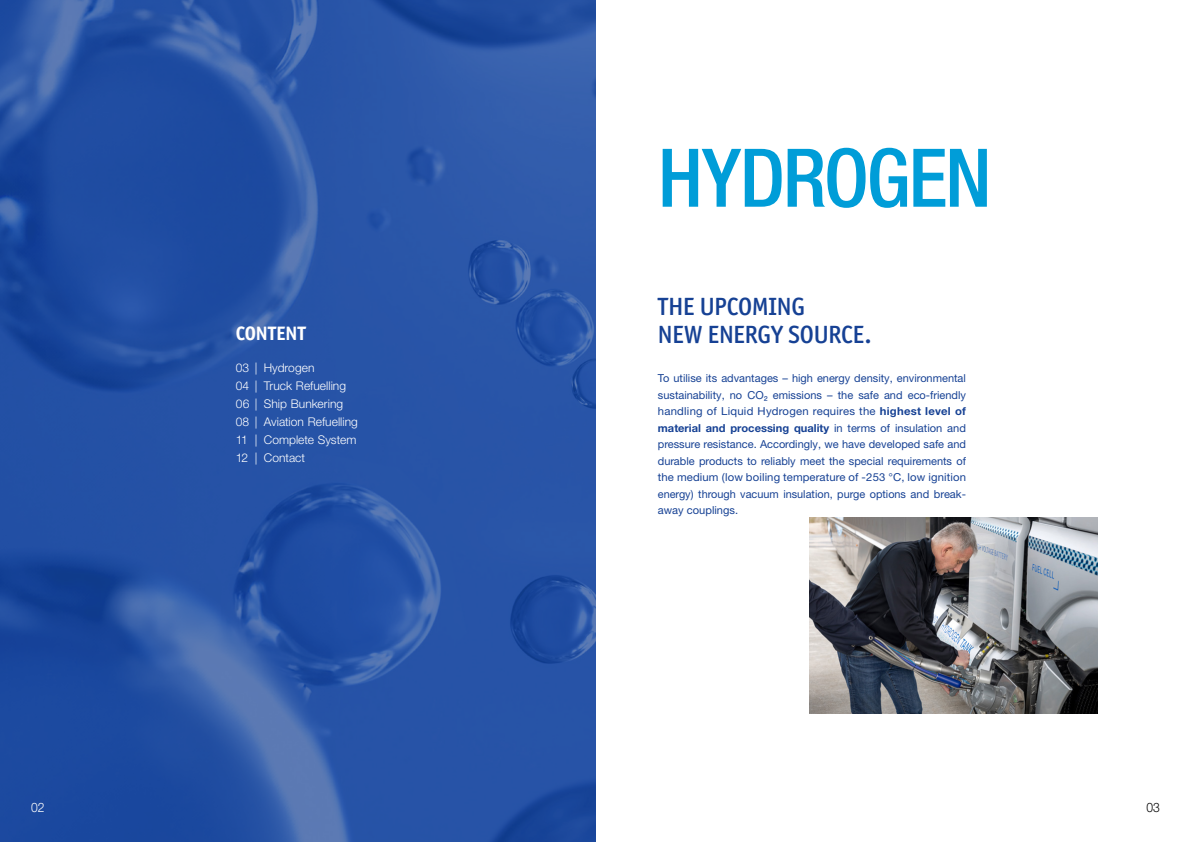
<style>
.page{position:relative;width:1191px;height:842px;background:#fff}
.page>*{position:absolute;margin:0;border:0;box-sizing:border-box;transform-origin:0 0}
.t1{font:500 condensed 81px "Helvetica Neue LTW1 G";letter-spacing:-.025em;color:#009dd8}
.t2{font:500 25px/28px "Officina Sans ITC Std";letter-spacing:-.01em;color:#164194}
.t3{font:700 19.5px "Officina Sans ITC Std";letter-spacing:.005em;color:#fff}
.t4{font:300 13px "Helvetica Neue LTW1 G";color:#fff;scale:.93 1}
.t5{font:300 13px "Helvetica Neue LTW1 G";color:#000;scale:.93 1}
.t6{font:300 12px/18px "Helvetica Neue LTW1 G";letter-spacing:.005em;color:#fff}
.t7{font:11px/16.5px "Helvetica Neue LTW1 G";color:#164194;text-align:justify}
.s1{font-weight:700}
</style>
<div class="page">
<svg style="left:0;top:0;width:595px;height:842px;background:#2753a5"></svg>
<img style="left:809px;top:517px;width:288px;height:196px">
<h3 class="t3" style="left:236px;top:321px;width:71px">CONTENT</h3>
<p class="t6" style="left:236px;top:359px;width:124px">03 | Hydrogen<br>04 | Truck Refuelling<br>06 | Ship Bunkering<br>08 | Aviation Refuelling<br>11 | Complete System<br>12 | Contact</p>
<h1 class="t1" style="left:658px;top:129px;width:335px">HYDROGEN</h1>
<h2 class="t2" style="left:658px;top:293px;width:215px">THE UPCOMING<br>NEW ENERGY SOURCE.</h2>
<p class="t7" style="left:658px;top:370px;width:310px">To utilise its advantages – high energy density, environmental sustainability, no CO₂ emissions – the safe and eco-friendly handling of Liquid Hydrogen requires the <span class="s1">highest level of material and processing quality</span> in terms of insulation and pressure resistance. Accordingly, we have developed safe and durable products to reliably meet the special requirements of the medium (low boiling temperature of -253 °C, low ignition energy) through vacuum insulation, purge options and break&shy;away couplings.</p>
<p class="t4" style="left:31px;top:799px;width:16px">02</p>
<p class="t5" style="left:1146px;top:799px;width:16px">03</p>
</div>
